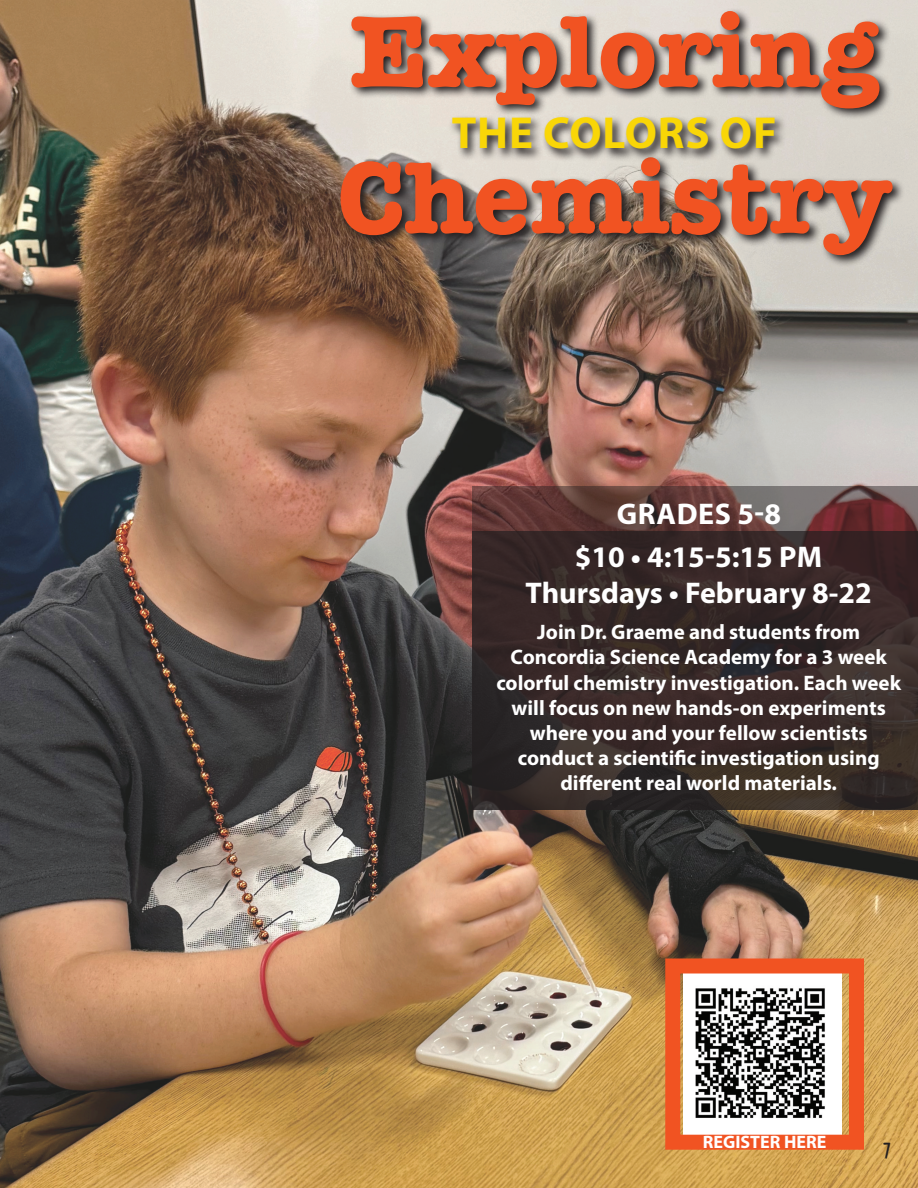
<style>
.page{position:relative;width:918px;height:1188px;background:#fff}
.page>*{position:absolute;margin:0;border:0;box-sizing:border-box;transform-origin:0 0}
.t1{font:700 105px/146.2px "American Typewriter";color:#f15322}
.t2{font:700 45px "Myriad Pro";letter-spacing:.02em;color:#f9d607}
.t3{font:700 30px/43.2px "Myriad Pro";letter-spacing:.02em;color:#fff;text-align:center}
.t4{font:700 30px "Myriad Pro";color:#fff}
.t5{font:24px "Bearskin";color:#231f20}
.t6{font:700 21px/25.2px "Myriad Pro";color:#fff;text-align:center}
.t7{font:700 18px "Myriad Pro";color:#fff}
</style>
<div class="page">
<img style="left:1px;top:0;width:917px;height:1188px">
<svg style="left:473px;top:486px;width:445px;height:45px;background:#674442"></svg>
<svg style="left:473px;top:531px;width:445px;height:279px;background:#352827"></svg>
<svg style="left:338px;top:8px;width:567px;height:260px;background:#958e88"></svg>
<svg style="left:449px;top:114px;width:338px;height:48px;background:#a9a49e"></svg>
<img style="left:683px;top:974px;width:159px;height:160px">
<div style="left:665px;top:958px;width:199px;height:192px;border:15px solid #f15322"></div>
<h1 class="t1" style="left:337px;top:-26px;width:555px">Exploring<br>Chemistry</h1>
<h2 class="t2" style="left:452px;top:104px;width:327px">THE COLORS OF</h2>
<h3 class="t3" style="left:575px;top:491px;width:249px">GRADES 5-8<br>$10 • 4:15-5:15 PM</h3>
<h3 class="t4" style="left:526px;top:573px;width:348px">Thursdays • February 8-22</h3>
<p class="t6" style="left:496px;top:619px;width:406px">Join Dr. Graeme and students from Concordia Science Academy for a 3 week colorful chemistry investigation. Each week will focus on new hands-on experiments where you and your fellow scientists conduct a scientific investigation using different real world materials.</p>
<p class="t7" style="left:703px;top:1130px;width:125px">REGISTER HERE</p>
<p class="t5" style="left:883px;top:1136px;width:10px">7</p>
</div>
